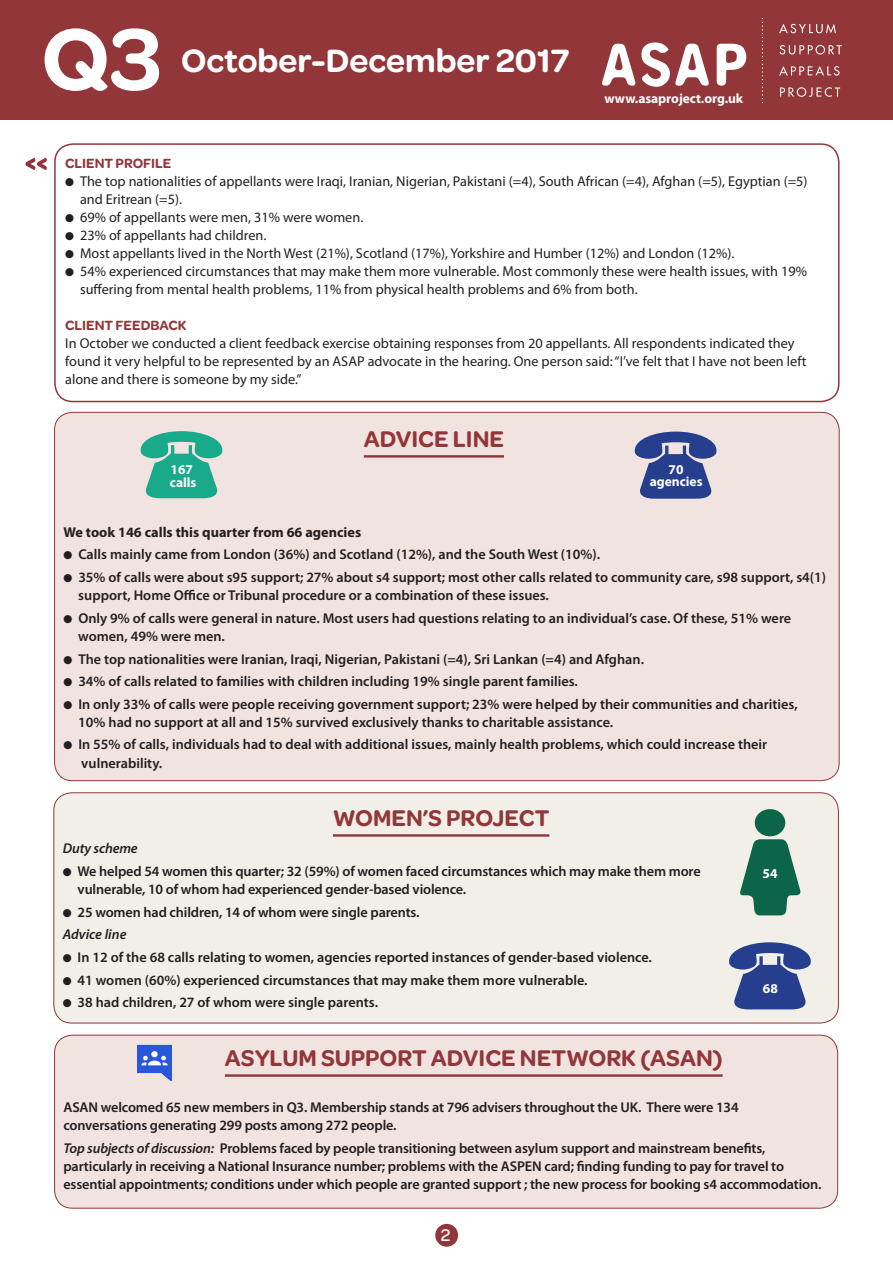
<style>
.page{position:relative;width:893px;height:1263px;background:#fff}
.page>*{position:absolute;margin:0;border:0;box-sizing:border-box;transform-origin:0 0}
.t1{font:600 93px "Omnes";color:#fff}
.t2{font:600 34.5px "Omnes";color:#fff}
.t3{font:600 24.3px "Omnes";color:#923639}
.t4{font:500 18px "Omnes";color:#fff}
.t5{font:600 14.25px/18.3px "Myriad Pro";color:#231f20}
.t6{font:14.25px/18px "Myriad Pro";color:#231f20}
.t7{font:700 14.25px "Myriad Pro";color:#231f20}
.t8{font:600 14.25px "Omnes";color:#923639}
.t9{font:italic 600 14.25px "Myriad Pro";letter-spacing:-.01em;color:#231f20}
.t10{font:700 13.5px/13.2px "Myriad Pro";color:#fff}
.s1{font-style:italic}
</style>
<div class="page">
<svg style="left:26px;top:158px;width:21px;height:12px"></svg>
<div style="left:435px;top:1224px;width:23px;height:23px;background:#923639;border-radius:50%"></div>
<div style="left:0;top:0;width:893px;height:119px;background:#923639"></div>
<img style="left:602px;top:17px;width:240px;height:87px">
<div style="left:54px;top:143px;width:785px;height:259px;border:2px solid #923639;border-radius:18px"></div>
<div style="left:55px;top:412px;width:784px;height:369px;background:#f1e3e0;border-radius:18px"></div>
<hr style="left:364px;top:455px;width:140px;height:3px;background:#923639">
<svg style="left:141px;top:431px;width:81px;height:67px"></svg>
<svg style="left:635px;top:432px;width:81px;height:67px"></svg>
<div style="left:55px;top:1035px;width:783px;height:173px;background:#f1e3e0;border-radius:18px"></div>
<div style="left:54px;top:1035px;width:784px;height:173px;border:1px solid #923639;border-radius:18px"></div>
<hr style="left:225px;top:1074px;width:498px;height:3px;background:#923639">
<img style="left:137px;top:1044px;width:35px;height:36px">
<div style="left:54px;top:793px;width:784px;height:230px;background:#f1efe7;border-radius:18px"></div>
<div style="left:53px;top:792px;width:786px;height:231px;border:1px solid #923639;border-radius:18px"></div>
<svg style="left:740px;top:839px;width:61px;height:76px"></svg>
<div style="left:755px;top:809px;width:30px;height:27px;background:#0d6549;border-radius:50%"></div>
<svg style="left:729px;top:942px;width:82px;height:67px"></svg>
<hr style="left:333px;top:834px;width:216px;height:3px;background:#923639">
<p class="t1" style="left:41px;top:6px;width:122px">Q3</p>
<p class="t2" style="left:181px;top:41px;width:390px">October-December 2017</p>
<p class="t10" style="left:605px;top:92px;width:140px">www.asaproject.org.uk</p>
<p class="t8" style="left:65px;top:156px;width:108px">CLIENT PROFILE</p>
<p class="t6" style="left:80px;top:172px;width:729px;text-indent:-15px">● The top nationalities of appellants were Iraqi, Iranian, Nigerian, Pakistani (=4), South African (=4), Afghan (=5), Egyptian (=5) and Eritrean (=5).</p>
<p class="t6" style="left:65px;top:208px;width:300px">● 69% of appellants were men, 31% were women.</p>
<p class="t6" style="left:65px;top:226px;width:203px">● 23% of appellants had children.</p>
<p class="t6" style="left:65px;top:244px;width:671px">● Most appellants lived in the North West (21%), Scotland (17%), Yorkshire and Humber (12%) and London (12%).</p>
<p class="t6" style="left:80px;top:262px;width:728px;text-indent:-15px">● 54% experienced circumstances that may make them more vulnerable. Most commonly these were health issues, with 19% suffering from mental health problems, 11% from physical health problems and 6% from both.</p>
<p class="t8" style="left:65px;top:318px;width:123px">CLIENT FEEDBACK</p>
<p class="t6" style="left:65px;top:334px;width:743px">In October we conducted a client feedback exercise obtaining responses from 20 appellants. All respondents indicated they found it very helpful to be represented by an ASAP advocate in the hearing. One person said: “I’ve felt that I have not been left alone and there is someone by my side.”</p>
<p class="t3" style="left:364px;top:425px;width:142px">ADVICE LINE</p>
<p class="t10" style="left:170px;top:462px;width:28px">167 calls</p>
<p class="t10" style="left:650px;top:463px;width:54px;line-height:12px;text-align:center">70 agencies</p>
<p class="t7" style="left:63px;top:523px;width:299px">We took 146 calls this quarter from 66 agencies</p>
<p class="t5" style="left:63px;top:545px;width:538px">● Calls mainly came from London (36%) and Scotland (12%), and the South West (10%).</p>
<p class="t5" style="left:78px;top:567px;width:749px;text-indent:-15px">● 35% of calls were about s95 support; 27% about s4 support; most other calls related to community care, s98 support, s4(1) support, Home Office or Tribunal procedure or a combination of these issues.</p>
<p class="t5" style="left:78px;top:608px;width:714px;text-indent:-15px">● Only 9% of calls were general in nature. Most users had questions relating to an individual’s case. Of these, 51% were women, 49% were men.</p>
<p class="t5" style="left:63px;top:649px;width:582px">● The top nationalities were Iranian, Iraqi, Nigerian, Pakistani (=4), Sri Lankan (=4) and Afghan.</p>
<p class="t5" style="left:63px;top:672px;width:516px">● 34% of calls related to families with children including 19% single parent families.</p>
<p class="t5" style="left:78px;top:694px;width:721px;text-indent:-15px">● In only 33% of calls were people receiving government support; 23% were helped by their communities and charities,<br>10% had no support at all and 15% survived exclusively thanks to charitable assistance.</p>
<p class="t5" style="left:81px;top:735px;width:687px;text-indent:-18px">● In 55% of calls, individuals had to deal with additional issues, mainly health problems, which could increase their vulnerability.</p>
<p class="t3" style="left:333px;top:804px;width:218px">WOMEN’S PROJECT</p>
<p class="t9" style="left:63px;top:839px;width:77px">Duty scheme</p>
<p class="t5" style="left:78px;top:862px;width:625px;text-indent:-15px">● We helped 54 women this quarter; 32 (59%) of women faced circumstances which may make them more vulnerable, 10 of whom had experienced gender-based violence.</p>
<p class="t5" style="left:63px;top:902px;width:358px">● 25 women had children, 14 of whom were single parents.</p>
<p class="t9" style="left:63px;top:925px;width:65px">Advice line</p>
<p class="t5" style="left:63px;top:948px;width:591px">● In 12 of the 68 calls relating to women, agencies reported instances of gender-based violence.</p>
<p class="t5" style="left:63px;top:970px;width:526px">● 41 women (60%) experienced circumstances that may make them more vulnerable.</p>
<p class="t5" style="left:63px;top:993px;width:317px">● 38 had children, 27 of whom were single parents.</p>
<p class="t3" style="left:225px;top:1044px;width:499px">ASYLUM SUPPORT ADVICE NETWORK (ASAN)</p>
<p class="t10" style="left:762px;top:866px;width:16px">54</p>
<p class="t10" style="left:763px;top:981px;width:16px">68</p>
<p class="t5" style="left:63px;top:1097px;width:677px">ASAN welcomed 65 new members in Q3. Membership stands at 796 advisers throughout the UK. There were 134 conversations generating 299 posts among 272 people.</p>
<p class="t5" style="left:63px;top:1138px;width:760px"><span class="s1">Top subjects of discussion:</span> Problems faced by people transitioning between asylum support and mainstream benefits, particularly in receiving a National Insurance number; problems with the ASPEN card; finding funding to pay for travel to essential appointments; conditions under which people are granted support ; the new process for booking s4 accommodation.</p>
<p class="t4" style="left:441px;top:1224px;width:11px">2</p>
</div>
